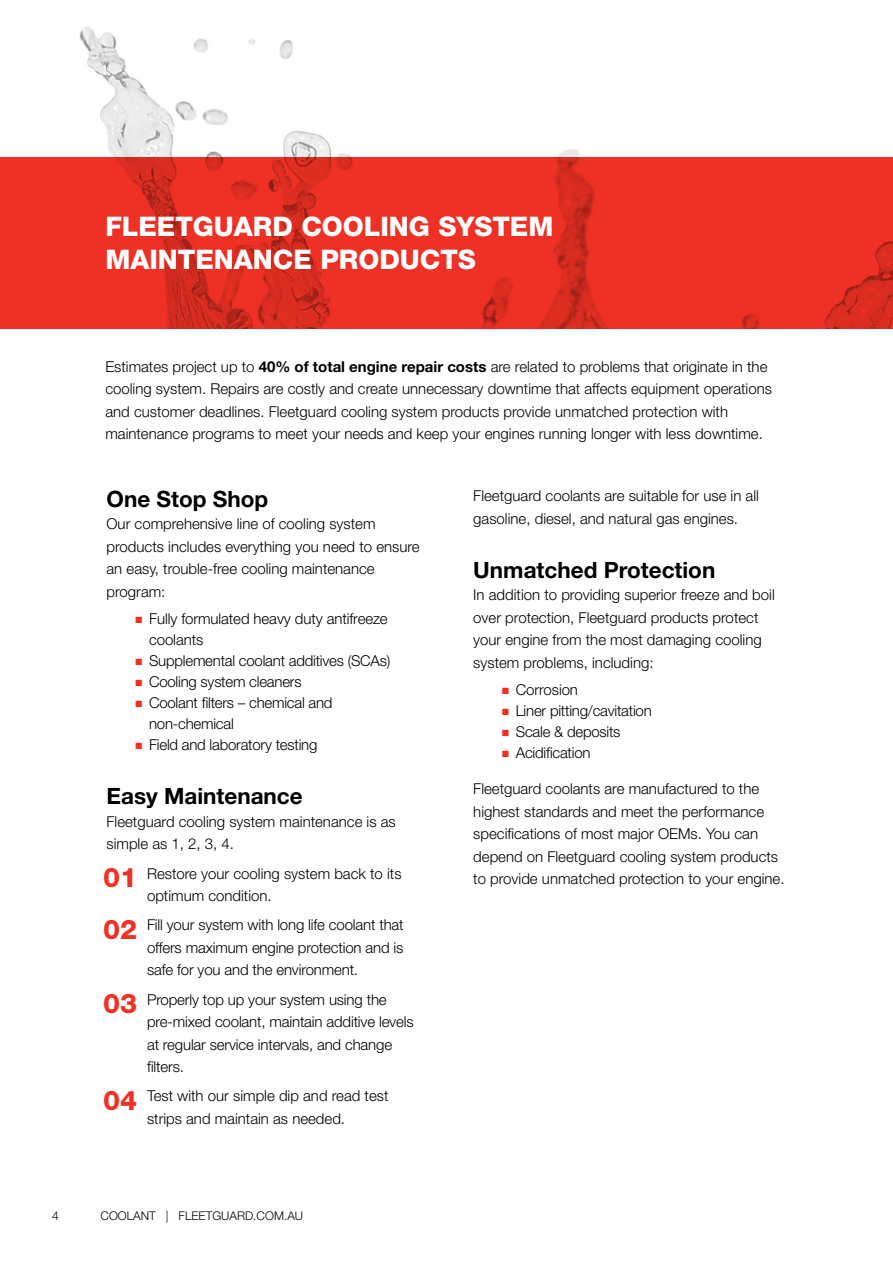
<style>
.page{position:relative;width:893px;height:1263px;background:#fff}
.page>*{position:absolute;margin:0;border:0;box-sizing:border-box;transform-origin:0 0}
.t1{font:800 27px/32.4px "Helvetica Neue LT Std";color:#fff}
.t2{font:800 27px/52.1px "Helvetica Neue LT Std";color:#ee3124}
.t3{font:700 22.5px "Helvetica Neue LT Std";color:#000}
.t4{font:300 15px/22.5px "Helvetica Neue LT Std";color:#000}
.t5{font:300 12px "Helvetica Neue LT Std";color:#000}
.s1{font-weight:700}
.s2{color:#ee3124}
</style>
<div class="page">
<img style="left:0;top:26px;width:893px;height:302px">
<h1 class="t1" style="left:105px;top:210px;width:450px">FLEETGUARD COOLING SYSTEM<br>MAINTENANCE PRODUCTS</h1>
<p class="t4" style="left:105px;top:355px;width:668px">Estimates project up to <span class="s1">40% of total engine repair costs</span> are related to problems that originate in the cooling system. Repairs are costly and create unnecessary downtime that affects equipment operations and customer deadlines. Fleetguard cooling system products provide unmatched protection with maintenance programs to meet your needs and keep your engines running longer with less downtime.</p>
<h2 class="t3" style="left:107px;top:485px;width:163px">One Stop Shop</h2>
<p class="t4" style="left:107px;top:512px;width:315px">Our comprehensive line of cooling system products includes everything you need to ensure an easy, trouble-free cooling maintenance program:</p>
<p class="t4" style="left:149px;top:608px;width:240px;line-height:21px;text-indent:-14px"><span class="s2">■</span> Fully formulated heavy duty antifreeze coolants</p>
<p class="t4" style="left:136px;top:649px;width:256px"><span class="s2">■</span> Supplemental coolant additives (SCAs)</p>
<p class="t4" style="left:136px;top:670px;width:168px"><span class="s2">■</span> Cooling system cleaners</p>
<p class="t4" style="left:149px;top:692px;width:185px;line-height:21px;text-indent:-14px"><span class="s2">■</span> Coolant filters – chemical and non-chemical</p>
<p class="t4" style="left:136px;top:733px;width:183px"><span class="s2">■</span> Field and laboratory testing</p>
<h2 class="t3" style="left:107px;top:782px;width:198px">Easy Maintenance</h2>
<p class="t4" style="left:107px;top:810px;width:291px">Fleetguard cooling system maintenance is as simple as 1, 2, 3, 4.</p>
<p class="t4" style="left:147px;top:862px;width:256px">Restore your cooling system back to its optimum condition.</p>
<p class="t4" style="left:147px;top:913px;width:258px;text-align:justify">Fill your system with long life coolant that offers maximum engine protection and is safe for you and the environment.</p>
<p class="t4" style="left:147px;top:988px;width:268px">Properly top up your system using the pre-mixed coolant, maintain additive levels at regular service intervals, and change filters.</p>
<p class="t4" style="left:147px;top:1084px;width:243px">Test with our simple dip and read test strips and maintain as needed.</p>
<h1 class="t2" style="left:103px;top:851px;width:36px">01<br>02</h1>
<h1 class="t2" style="left:103px;top:977px;width:36px">03</h1>
<h1 class="t2" style="left:103px;top:1074px;width:36px">04</h1>
<p class="t5" style="left:52px;top:1208px;width:8px">4</p>
<p class="t5" style="left:101px;top:1208px;width:204px">COOLANT | FLEETGUARD.COM.AU</p>
<p class="t4" style="left:473px;top:484px;width:287px">Fleetguard coolants are suitable for use in all gasoline, diesel, and natural gas engines.</p>
<h2 class="t3" style="left:473px;top:556px;width:244px">Unmatched Protection</h2>
<p class="t4" style="left:473px;top:583px;width:303px">In addition to providing superior freeze and boil over protection, Fleetguard products protect your engine from the most damaging cooling system problems, including:</p>
<p class="t4" style="left:502px;top:678px;width:77px"><span class="s2">■</span> Corrosion</p>
<p class="t4" style="left:502px;top:699px;width:151px"><span class="s2">■</span> Liner pitting/cavitation</p>
<p class="t4" style="left:502px;top:720px;width:120px"><span class="s2">■</span> Scale &amp; deposits</p>
<p class="t4" style="left:502px;top:741px;width:90px"><span class="s2">■</span> Acidification</p>
<p class="t4" style="left:473px;top:777px;width:313px">Fleetguard coolants are manufactured to the highest standards and meet the performance specifications of most major OEMs. You can depend on Fleetguard cooling system products to provide unmatched protection to your engine.</p>
</div>
